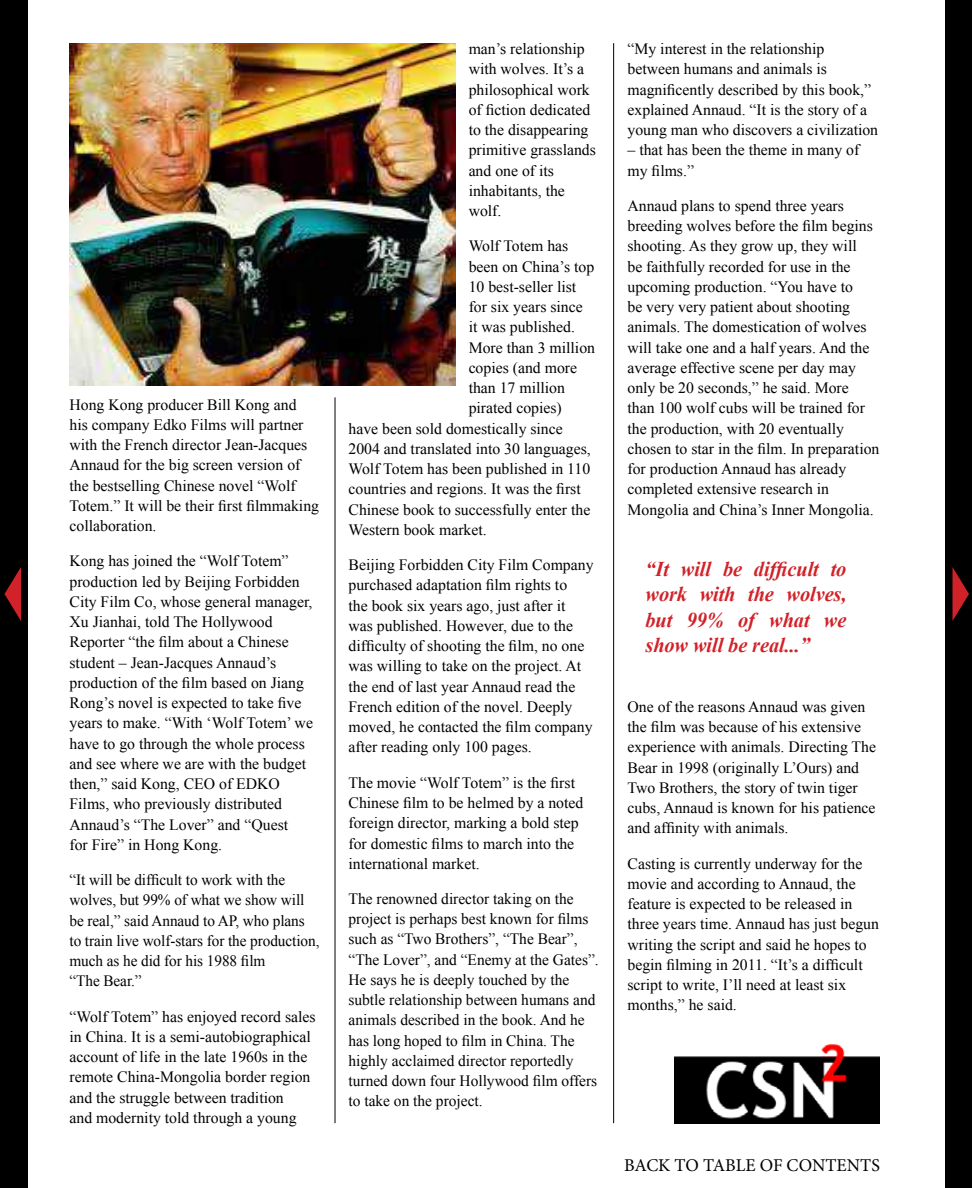
<style>
.page{position:relative;width:972px;height:1188px;background:#fff}
.page>*{position:absolute;margin:0;border:0;box-sizing:border-box;transform-origin:0 0}
.t1{font:italic 700 21px/25.5px "Times New Roman";letter-spacing:-.005em;color:#d12229;text-align:justify}
.t2{font:18px "Minion Pro";color:#000}
.t3{font:15.75px/20.2px "Times New Roman";color:#000}
</style>
<div class="page">
<img style="left:675px;top:1044px;width:205px;height:79px">
<img style="left:70px;top:43px;width:385px;height:342px">
<hr style="left:335px;top:397px;width:1px;height:726px;background:#000">
<hr style="left:613px;top:43px;width:1px;height:1080px;background:#000">
<div style="left:945px;top:0;width:27px;height:1188px;background:#000"></div>
<div style="left:0;top:0;width:27px;height:1188px;background:#000"></div>
<svg style="left:952px;top:567px;width:17px;height:54px"></svg>
<svg style="left:4px;top:567px;width:17px;height:54px"></svg>
<p class="t3" style="left:70px;top:396px;width:251px">Hong Kong producer Bill Kong and<br>his company Edko Films will partner with the French director Jean-Jacques Annaud for the big screen version of the bestselling Chinese novel “Wolf Totem.” It will be their irst ilmmaking collaboration.</p>
<p class="t3" style="left:70px;top:552px;width:245px">Kong has joined the “Wolf Totem” production led by Beijing Forbidden City Film Co, whose general manager, Xu Jianhai, told The Hollywood Reporter “the ilm about a Chinese student – Jean-Jacques Annaud’s production of the ilm based on Jiang Rong’s novel is expected to take ive years to make. “With ‘Wolf Totem’ we have to go through the whole process and see where we are with the budget then,” said Kong, CEO of EDKO Films, who previously distributed Annaud’s “The Lover” and “Quest<br>for Fire” in Hong Kong.</p>
<p class="t3" style="left:70px;top:869px;width:252px">“It will be dificult to work with the wolves, but 99% of what we show will be real,” said Annaud to AP, who plans to train live wolf-stars for the production, much as he did for his 1988 ilm<br>“The Bear.”</p>
<p class="t3" style="left:70px;top:1008px;width:248px">“Wolf Totem” has enjoyed record sales in China. It is a semi-autobiographical account of life in the late 1960s in the remote China-Mongolia border region and the struggle between tradition<br>and modernity told through a young</p>
<p class="t3" style="left:469px;top:40px;width:129px">man’s relationship with wolves. It’s a philosophical work of iction dedicated to the disappearing primitive grasslands and one of its inhabitants, the wolf.</p>
<p class="t3" style="left:469px;top:237px;width:101px">Wolf Totem has</p>
<p class="t3" style="left:469px;top:258px;width:127px">been on China’s top</p>
<p class="t3" style="left:469px;top:278px;width:109px">10 best-seller list</p>
<p class="t3" style="left:469px;top:298px;width:116px">for six years since</p>
<p class="t3" style="left:469px;top:319px;width:108px">it was published.</p>
<p class="t3" style="left:469px;top:339px;width:128px">More than 3 million</p>
<p class="t3" style="left:469px;top:359px;width:110px">copies (and more</p>
<p class="t3" style="left:469px;top:379px;width:98px">than 17 million</p>
<p class="t3" style="left:469px;top:400px;width:95px">pirated copies)</p>
<p class="t3" style="left:349px;top:420px;width:216px">have been sold domestically since</p>
<p class="t3" style="left:349px;top:440px;width:244px">2004 and translated into 30 languages,</p>
<p class="t3" style="left:349px;top:460px;width:243px">Wolf Totem has been published in 110</p>
<p class="t3" style="left:349px;top:479px;width:234px">countries and regions. It was the irst</p>
<p class="t3" style="left:349px;top:501px;width:243px">Chinese book to successfully enter the</p>
<p class="t3" style="left:349px;top:521px;width:140px">Western book market.</p>
<p class="t3" style="left:349px;top:556px;width:247px">Beijing Forbidden City Film Company purchased adaptation ilm rights to<br>the book six years ago, just after it was published. However, due to the dificulty of shooting the ilm, no one was willing to take on the project. At the end of last year Annaud read the French edition of the novel. Deeply moved, he contacted the ilm company after reading only 100 pages.</p>
<p class="t3" style="left:349px;top:772px;width:236px">The movie “Wolf Totem” is the irst<br>Chinese ilm to be helmed by a noted foreign director, marking a bold step for domestic ilms to march into the international market.</p>
<p class="t3" style="left:349px;top:890px;width:252px">The renowned director taking on the project is perhaps best known for ilms such as “Two Brothers”, “The Bear”, “The Lover”, and “Enemy at the Gates”.<br>He says he is deeply touched by the subtle relationship between humans and animals described in the book. And he has long hoped to ilm in China. The highly acclaimed director reportedly turned down four Hollywood ilm offers to take on the project.</p>
<p class="t3" style="left:628px;top:40px;width:252px">“My interest in the relationship between humans and animals is magniicently described by this book,” explained Annaud. “It is the story of a young man who discovers a civilization</p>
<p class="t3" style="left:628px;top:141px;width:233px">– that has been the theme in many of my ilms.”</p>
<p class="t3" style="left:628px;top:197px;width:253px">Annaud plans to spend three years breeding wolves before the ilm begins shooting. As they grow up, they will<br>be faithfully recorded for use in the upcoming production. “You have to<br>be very very patient about shooting animals. The domestication of wolves will take one and a half years. And the average effective scene per day may only be 20 seconds,” he said. More than 100 wolf cubs will be trained for the production, with 20 eventually chosen to star in the ilm. In preparation for production Annaud has already completed extensive research in Mongolia and China’s Inner Mongolia.</p>
<h1 class="t1" style="left:646px;top:555px;width:203px">“It will be difi cult to work with the wolves, but 99% of what we show will be real...”</h1>
<p class="t3" style="left:628px;top:698px;width:250px">One of the reasons Annaud was given the ilm was because of his extensive experience with animals. Directing The Bear in 1998 (originally L’Ours) and Two Brothers, the story of twin tiger cubs, Annaud is known for his patience and afinity with animals.</p>
<p class="t3" style="left:628px;top:855px;width:253px">Casting is currently underway for the movie and according to Annaud, the feature is expected to be released in three years time. Annaud has just begun writing the script and said he hopes to begin ilming in 2011. “It’s a dificult script to write, I’ll need at least six months,” he said.</p>
<p class="t2" style="left:624px;top:1154px;width:257px">BACK TO TABLE OF CONTENTS</p>
</div>
